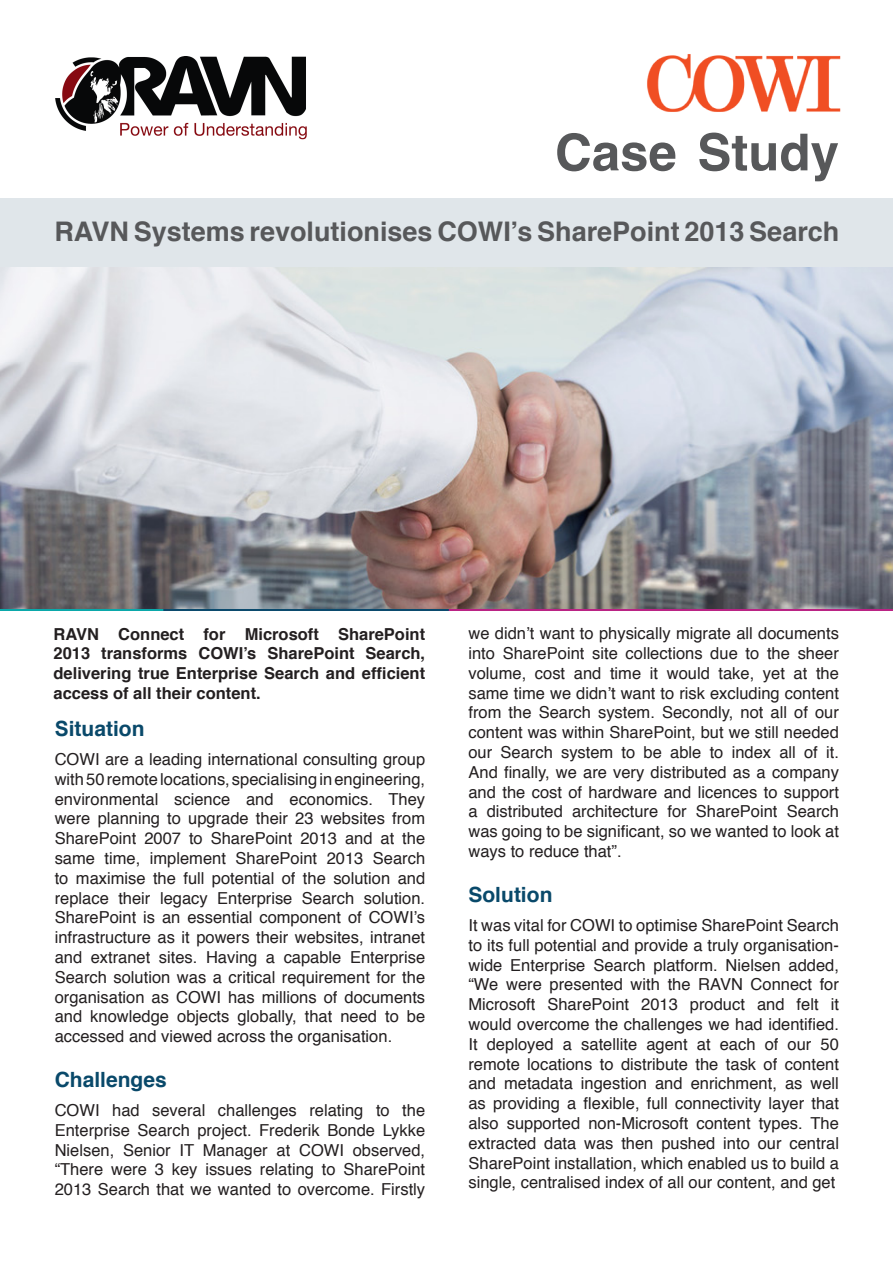
<style>
.page{position:relative;width:893px;height:1263px;background:#fff}
.page>*{position:absolute;margin:0;border:0;box-sizing:border-box;transform-origin:0 0}
.t1{font:700 51px "Helvetica";color:#57585a}
.t2{font:700 27px "Helvetica";color:#57585a}
.t3{font:700 21px "Helvetica";color:#09496a}
.t4{font:16.5px/19.8px "Helvetica";color:#231f20;text-align:justify}
.t5{font:700 16.5px/19.8px "Helvetica";color:#231f20;text-align:justify}
.s1{font-family:"Arial"}
</style>
<div class="page">
<img style="left:55px;top:57px;width:252px;height:83px">
<div style="left:0;top:198px;width:893px;height:70px;background:#e0e6ea"></div>
<img style="left:0;top:268px;width:893px;height:342px">
<img style="left:647px;top:54px;width:194px;height:58px">
<p class="t1" style="left:555px;top:111px;width:286px">Case Study</p>
<p class="t2" style="left:54px;top:210px;width:786px">RAVN Systems revolutionises COWI’s SharePoint 2013 Search</p>
<p class="t5" style="left:54px;top:624px;width:373px">RAVN Connect for Microsoft SharePoint 2013 transforms COWI’s SharePoint Search, delivering true Enterprise Search and efficient access of all their content.</p>
<p class="t3" style="left:55px;top:712px;width:91px"><span class="s1">S</span>ituation</p>
<p class="t4" style="left:55px;top:750px;width:372px">COWI are a leading international consulting group with 50 remote locations, specialising in engineering, environmental science and economics. They were planning to upgrade their 23 websites from SharePoint 2007 to SharePoint 2013 and at the same time, implement SharePoint 2013 Search to maximise the full potential of the solution and replace their legacy Enterprise Search solution.<br>SharePoint is an essential component of COWI’s infrastructure as it powers their websites, intranet and extranet sites. Having a capable Enterprise Search solution was a critical requirement for the organisation as COWI has millions of documents and knowledge objects globally, that need to be accessed and viewed across the organisation.</p>
<p class="t3" style="left:55px;top:1063px;width:114px">Challenges</p>
<p class="t4" style="left:55px;top:1101px;width:372px">COWI had several challenges relating to the Enterprise Search project. Frederik Bonde Lykke Nielsen, Senior IT Manager at COWI observed, “There were 3 key issues relating to SharePoint 2013 Search that we wanted to overcome. Firstly</p>
<p class="t4" style="left:468px;top:624px;width:372px">we didn’t want to physically migrate all documents into SharePoint site collections due to the sheer volume, cost and time it would take, yet at the same time we didn’t want to risk excluding content from the Search system. Secondly, not all of our content was within SharePoint, but we still needed our Search system to be able to index all of it.<br>And finally, we are very distributed as a company and the cost of hardware and licences to support a distributed architecture for SharePoint Search was going to be significant, so we wanted to look at ways to reduce that”.</p>
<p class="t3" style="left:468px;top:878px;width:86px">Solution</p>
<p class="t4" style="left:468px;top:916px;width:372px">It was vital for COWI to optimise SharePoint Search to its full potential and provide a truly organisation&shy;wide Enterprise Search platform. Nielsen added, “We were presented with the RAVN Connect for Microsoft SharePoint 2013 product and felt it would overcome the challenges we had identified.<br>It deployed a satellite agent at each of our 50 remote locations to distribute the task of content and metadata ingestion and enrichment, as well as providing a flexible, full connectivity layer that also supported non-Microsoft content types. The extracted data was then pushed into our central SharePoint installation, which enabled us to build a single, centralised index of all our content, and get</p>
</div>
